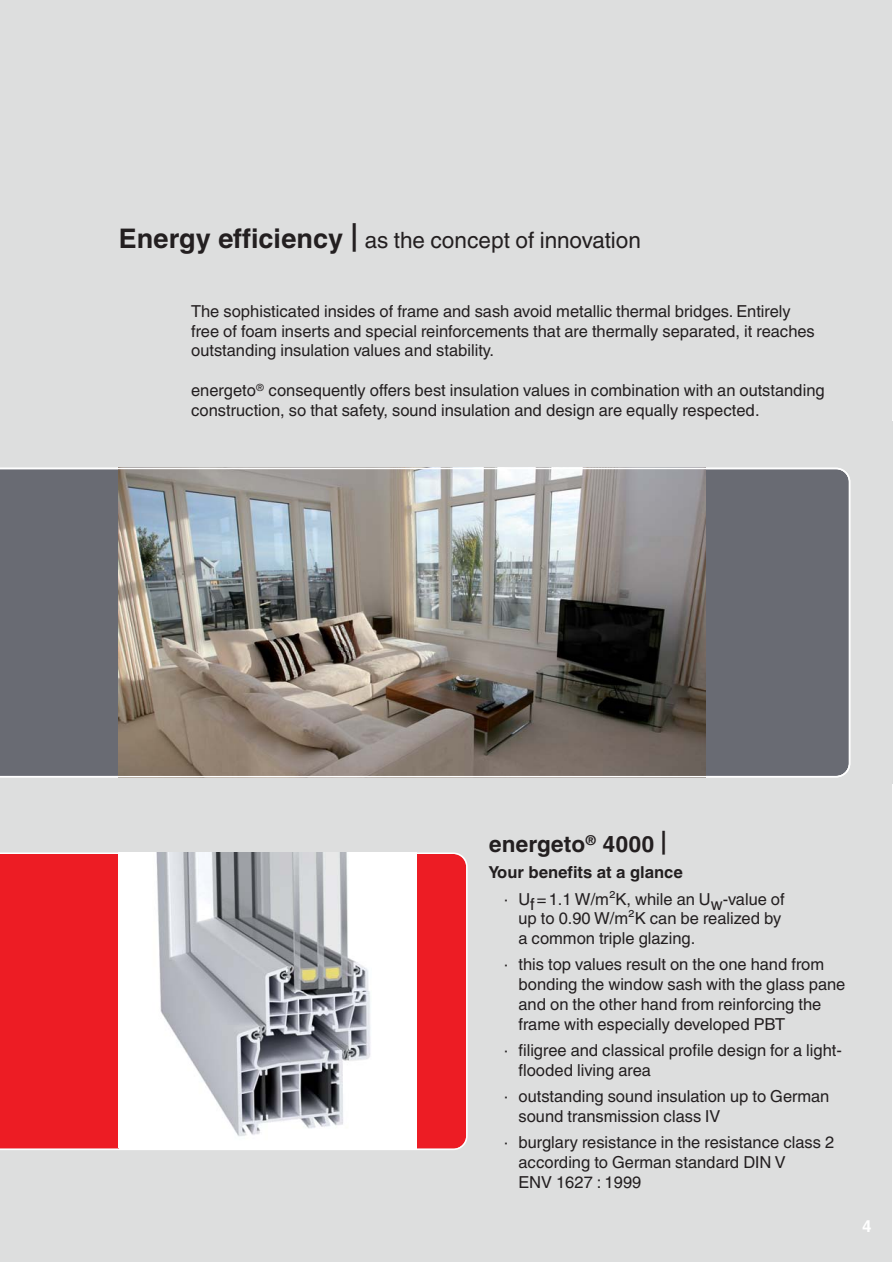
<style>
.page{position:relative;width:893px;height:1263px;background:#fff}
.page>*{position:absolute;margin:0;border:0;box-sizing:border-box;transform-origin:0 0}
.t1{font:22.5px "Helvetica World";color:#231f20}
.t2{font:700 22.5px "Helvetica World";color:#231f20}
.t3{font:16.5px/19.8px "Helvetica World";color:#231f20}
.t4{font:700 16.5px "Helvetica World";color:#231f20}
.t5{font:700 16.5px "Helvetica World";color:#fff}
.s1{font-weight:700;font-size:27px}
.s2{font-weight:700;font-size:37.8px}
.s3{font-size:31.5px}
</style>
<div class="page">
<div style="left:0;top:1px;width:892px;height:1261px;background:#dddede"></div>
<div style="left:0;top:852px;width:468px;height:298px;background:#ed1c24"></div>
<img style="left:119px;top:852px;width:298px;height:295px">
<img style="left:0;top:468px;width:850px;height:309px">
<h1 class="t1" style="left:119px;top:232px;width:523px"><span class="s1">Energy efficiency</span> <span class="s2">|</span> as the concept of innovation</h1>
<p class="t3" style="left:191px;top:303px;width:625px">The sophisticated insides of frame and sash avoid metallic thermal bridges. Entirely free of foam inserts and special reinforcements that are thermally separated, it reaches outstanding insulation values and stability.</p>
<p class="t3" style="left:191px;top:382px;width:635px">energeto<sup>®</sup> consequently offers best insulation values in combination with an outstanding construction, so that safety, sound insulation and design are equally respected.</p>
<h1 class="t2" style="left:489px;top:836px;width:180px">energeto<sup>®</sup> 4000 <span class="s3">|</span></h1>
<p class="t4" style="left:489px;top:867px;width:196px">Your benefits at a glance</p>
<p class="t3" style="left:518px;top:891px;width:268px;text-indent:-15px">· Uf= 1.1 W/m²K, while an Uw-value of up to 0.90 W/m²K can be realized by a common triple glazing.</p>
<p class="t3" style="left:518px;top:956px;width:328px;text-indent:-15px">· this top values result on the one hand from bonding the window sash with the glass pane and on the other hand from reinforcing the frame with especially developed PBT</p>
<p class="t3" style="left:518px;top:1042px;width:325px;text-indent:-15px">· filigree and classical profile design for a light&shy;flooded living area</p>
<p class="t3" style="left:518px;top:1088px;width:312px;text-indent:-15px">· outstanding sound insulation up to German sound transmission class IV</p>
<p class="t3" style="left:518px;top:1134px;width:317px;text-indent:-15px">· burglary resistance in the resistance class 2 according to German standard DIN V<br>ENV 1627 : 1999</p>
<p class="t5" style="left:862px;top:1220px;width:11px">4</p>
</div>
